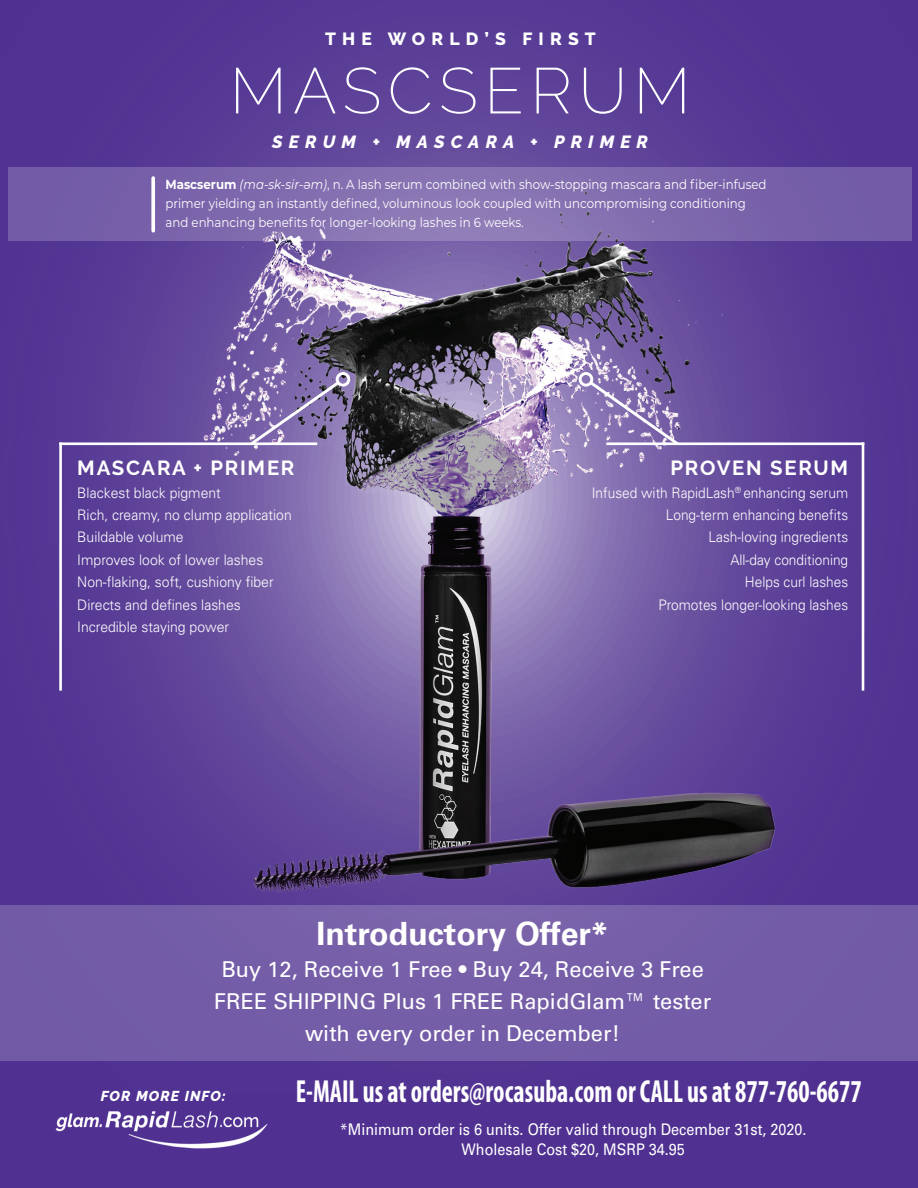
<style>
.page{position:relative;width:918px;height:1188px;background:#fff}
.page>*{position:absolute;margin:0;border:0;box-sizing:border-box;transform-origin:0 0}
.t1{font:200 64.5px "Raleway";letter-spacing:.1em;color:#fff}
.t2{font:700 condensed 31.95px "Myriad Pro";color:#fff;scale:.83 1}
.t3{font:31.95px "Univers LT 65 Bd";color:#fff}
.t4{font:21.9px/32px "Univers LT 55 Rm";color:#fff;text-align:center}
.t5{font:700 20.4px "Raleway";letter-spacing:.085em;color:#fff}
.t6{font:italic 800 17.55px "Raleway";letter-spacing:.35em;color:#fff}
.t7{font:800 17.55px "Raleway";letter-spacing:.35em;color:#fff}
.t8{font:16.05px/19.2px "Univers LT 55 Rm";color:#fff;text-align:center;scale:.9 1}
.t9{font:14.55px/22.4px "Univers LT 45 Lt";color:#fff;scale:.96 1}
.t10{font:14.55px/22.4px "Univers LT 45 Lt";color:#fff;text-align:right;scale:.94 1}
.t11{font:italic 800 14.25px "Raleway";letter-spacing:.08em;color:#fff}
.t12{font:13.05px/18.9px "Montserrat";color:#fff;scale:.9 1}
.s1{font-weight:700}
.s2{font-style:italic}
</style>
<div class="page">
<div style="left:0;top:1074px;width:918px;height:114px;background:#503191"></div>
<div style="left:0;top:0;width:918px;height:1094px;background:linear-gradient(to right,#573b95,#563a95)"></div>
<img style="left:153px;top:241px;width:648px;height:664px">
<hr style="left:59px;top:442px;width:3px;height:249px;background:#fff">
<hr style="left:59px;top:442px;width:258px;height:3px;background:#fff">
<hr style="left:862px;top:442px;width:2px;height:249px;background:#fff">
<hr style="left:606px;top:442px;width:258px;height:3px;background:#fff">
<svg style="left:247px;top:379px;width:95px;height:69px;background:#8b7aaf"></svg>
<div style="left:336px;top:372px;width:14px;height:15px;border:3px solid #fff;border-radius:50%"></div>
<svg style="left:587px;top:379px;width:95px;height:69px;background:#9482b9"></svg>
<div style="left:579px;top:372px;width:14px;height:15px;border:3px solid #fff;border-radius:50%"></div>
<img style="left:55px;top:1111px;width:213px;height:38px">
<svg style="left:8px;top:168px;width:904px;height:73px;background:#7e69ad"></svg>
<svg style="left:151px;top:178px;width:4px;height:53px"></svg>
<div style="left:0;top:905px;width:918px;height:156px;background:#735ca7"></div>
<h3 class="t7" style="left:325px;top:29px;width:272px">THE WORLD’S FIRST</h3>
<h1 class="t1" style="left:230px;top:53px;width:462px">MASCSERUM</h1>
<h3 class="t6" style="left:272px;top:131px;width:377px">SERUM + MASCARA + PRIMER</h3>
<p class="t12" style="left:166px;top:174px;width:669px"><span class="s1">Mascserum</span> <span class="s2">(ma-sk-sir-əm)</span>, n. A lash serum combined with show-stopping mascara and fiber-infused primer yielding an instantly defined, voluminous look coupled with uncompromising conditioning and enhancing benefits for longer-looking lashes in 6 weeks.</p>
<h3 class="t5" style="left:77px;top:457px;width:219px">MASCARA + PRIMER</h3>
<p class="t9" style="left:77px;top:481px;width:225px">Blackest black pigment<br>Rich, creamy, no clump application<br>Buildable volume<br>Improves look of lower lashes<br>Non-flaking, soft, cushiony fiber<br>Directs and defines lashes<br>Incredible staying power</p>
<h3 class="t5" style="left:670px;top:457px;width:179px">PROVEN SERUM</h3>
<p class="t10" style="left:592px;top:481px;width:274px">Infused with RapidLash<sup>®</sup> enhancing serum<br>Long-term enhancing benefits<br>Lash-loving ingredients<br>All-day conditioning<br>Helps curl lashes<br>Promotes longer-looking lashes</p>
<h2 class="t3" style="left:316px;top:915px;width:294px">Introductory Offer*</h2>
<h3 class="t4" style="left:214px;top:954px;width:499px">Buy 12, Receive 1 Free • Buy 24, Receive 3 Free<br>FREE SHIPPING Plus 1 FREE RapidGlam™ tester with every order in December!</h3>
<p class="t11" style="left:101px;top:1088px;width:126px">FOR MORE INFO:</p>
<h2 class="t2" style="left:296px;top:1073px;width:683px">E-MAIL us at orders@rocasuba.com or CALL us at 877-760-6677</h2>
<p class="t8" style="left:340px;top:1120px;width:520px">*Minimum order is 6 units. Offer valid through December 31st, 2020.<br>Wholesale Cost $20, MSRP 34.95</p>
</div>
